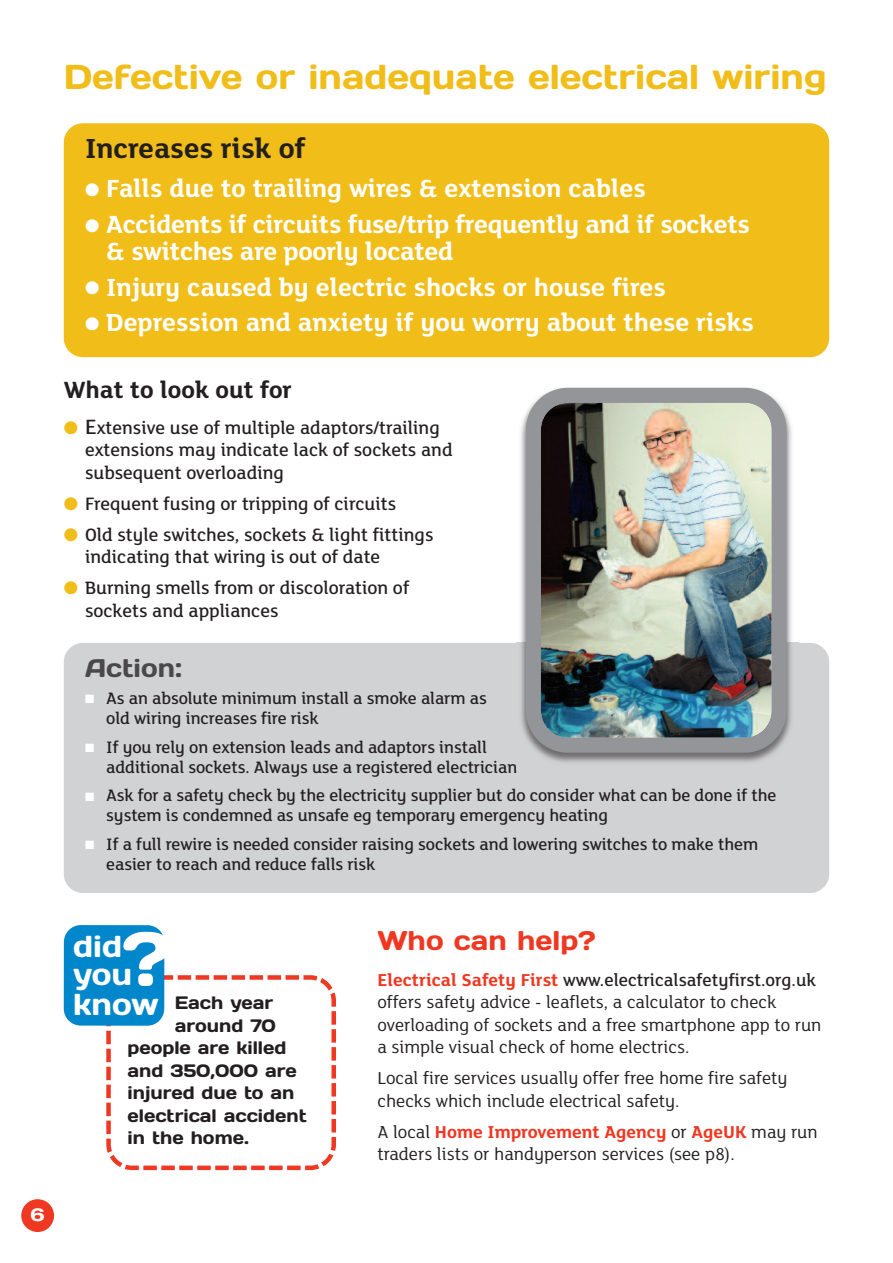
<style>
.page{position:relative;width:893px;height:1263px;background:#fff}
.page>*{position:absolute;margin:0;border:0;box-sizing:border-box;transform-origin:0 0}
.t1{font:76.35px "Days";color:#fff}
.t2{font:34.5px "Days";color:#f1bd19}
.t3{font:30.3px/27.3px "Days";color:#fff}
.t4{font:700 30px "FS Lola";color:#231f20}
.t5{font:700 27px/27px "FS Lola";color:#fff}
.t6{font:27px "Days";color:#ef3822}
.t7{font:700 25.5px "FS Lola";color:#231f20}
.t8{font:25.5px "Days";color:#4a484a}
.t9{font:500 19.5px/22.5px "FS Lola";color:#231f20}
.t10{font:18.75px/22.5px "FS Lola";color:#231f20}
.t11{font:500 18px/20.1px "FS Lola";letter-spacing:-.005em;color:#231f20}
.t12{font:18px "Days";color:#231f20}
.t13{font:700 expanded 18px "Helvetica Neue";color:#fff}
.s1{color:#f1bd19}
.s2{font-size:22.5px}
.s3{color:#fff}
.s4{font-weight:700;color:#ef3822}
.s5{font-weight:500}
</style>
<div class="page">
<div style="left:64px;top:123px;width:765px;height:234px;background:#f1bd19;border-radius:19px"></div>
<div style="left:21px;top:1199px;width:33px;height:33px;background:#ef3822;border-radius:50%"></div>
<div style="left:64px;top:643px;width:765px;height:250px;background:#d1d2d4;border-radius:19px"></div>
<img style="left:516px;top:387px;width:282px;height:375px">
<img style="left:526px;top:388px;width:261px;height:365px">
<svg style="left:106px;top:973px;width:230px;height:198px"></svg>
<svg style="left:120px;top:1161px;width:23px;height:10px"></svg>
<div style="left:64px;top:925px;width:100px;height:101px;background:#0087cb;border-radius:17px"></div>
<h2 class="t2" style="left:64px;top:65px;width:764px">Defective or inadequate electrical wiring</h2>
<h3 class="t4" style="left:85px;top:139px;width:222px">Increases risk of</h3>
<h3 class="t5" style="left:85px;top:178px;width:562px">● Falls due to trailing wires &amp; extension cables</h3>
<h3 class="t5" style="left:106px;top:214px;width:645px;text-indent:-21px">● Accidents if circuits fuse/trip frequently and if sockets &amp; switches are poorly located</h3>
<h3 class="t5" style="left:85px;top:276px;width:582px">● Injury caused by electric shocks or house fires</h3>
<h3 class="t5" style="left:85px;top:312px;width:670px">● Depression and anxiety if you worry about these risks</h3>
<h3 class="t7" style="left:64px;top:382px;width:230px">What to look out for</h3>
<p class="t9" style="left:85px;top:418px;width:369px;text-indent:-21px"><span class="s1">●</span> <span class="s2">E</span>xtensive use of multiple adaptors/trailing extensions may indicate lack of sockets and subsequent overloading</p>
<p class="t9" style="left:64px;top:494px;width:334px"><span class="s1">●</span> Frequent fusing or tripping of circuits</p>
<p class="t9" style="left:85px;top:525px;width:350px;text-indent:-21px"><span class="s1">●</span> Old style switches, sockets &amp; light fittings indicating that wiring is out of date</p>
<p class="t9" style="left:85px;top:579px;width:326px;text-indent:-21px"><span class="s1">●</span> Burning smells from or discoloration of sockets and appliances</p>
<h3 class="t8" style="left:85px;top:659px;width:98px">Action:</h3>
<p class="t11" style="left:106px;top:690px;width:382px;text-indent:-21px"><span class="s3">■</span> As an absolute minimum install a smoke alarm as old wiring increases fire risk</p>
<p class="t11" style="left:106px;top:739px;width:413px;text-indent:-21px"><span class="s3">■</span> If you rely on extension leads and adaptors install additional sockets. Always use a registered electrician</p>
<p class="t11" style="left:106px;top:787px;width:672px;text-indent:-21px"><span class="s3">■</span> Ask for a safety check by the electricity supplier but do consider what can be done if the system is condemned as unsafe eg temporary emergency heating</p>
<p class="t11" style="left:106px;top:836px;width:653px;text-indent:-21px"><span class="s3">■</span> If a full rewire is needed consider raising sockets and lowering switches to make them easier to reach and reduce falls risk</p>
<p class="t13" style="left:30px;top:1208px;width:16px">6</p>
<h1 class="t1" style="left:122px;top:932px;width:52px">?</h1>
<h3 class="t3" style="left:73px;top:935px;width:61px">did you</h3>
<h3 class="t3" style="left:73px;top:993px;width:87px">know</h3>
<p class="t12" style="left:175px;top:996px;width:100px">Each year</p>
<p class="t12" style="left:175px;top:1019px;width:102px">around 70</p>
<p class="t12" style="left:128px;top:1041px;width:160px">people are killed</p>
<p class="t12" style="left:128px;top:1064px;width:171px">and 350,000 are</p>
<p class="t12" style="left:128px;top:1086px;width:168px">injured due to an</p>
<p class="t12" style="left:128px;top:1109px;width:181px">electrical accident</p>
<p class="t12" style="left:128px;top:1131px;width:123px">in the home.</p>
<h3 class="t6" style="left:377px;top:931px;width:220px">Who can help?</h3>
<p class="t10" style="left:377px;top:970px;width:446px"><span class="s4">Electrical Safety First</span> <span class="s5">www.electricalsafetyfirst.org.uk </span>offers safety advice - leaflets, a calculator to check overloading of sockets and a free smartphone app to run a simple visual check of home electrics.</p>
<p class="t10" style="left:377px;top:1069px;width:412px">Local fire services usually offer free home fire safety checks which include electrical safety.</p>
<p class="t10" style="left:377px;top:1122px;width:442px">A local <span class="s4">Home Improvement Agency</span> or <span class="s4">AgeUK</span> may run traders lists or handyperson services (see p8).</p>
</div>
